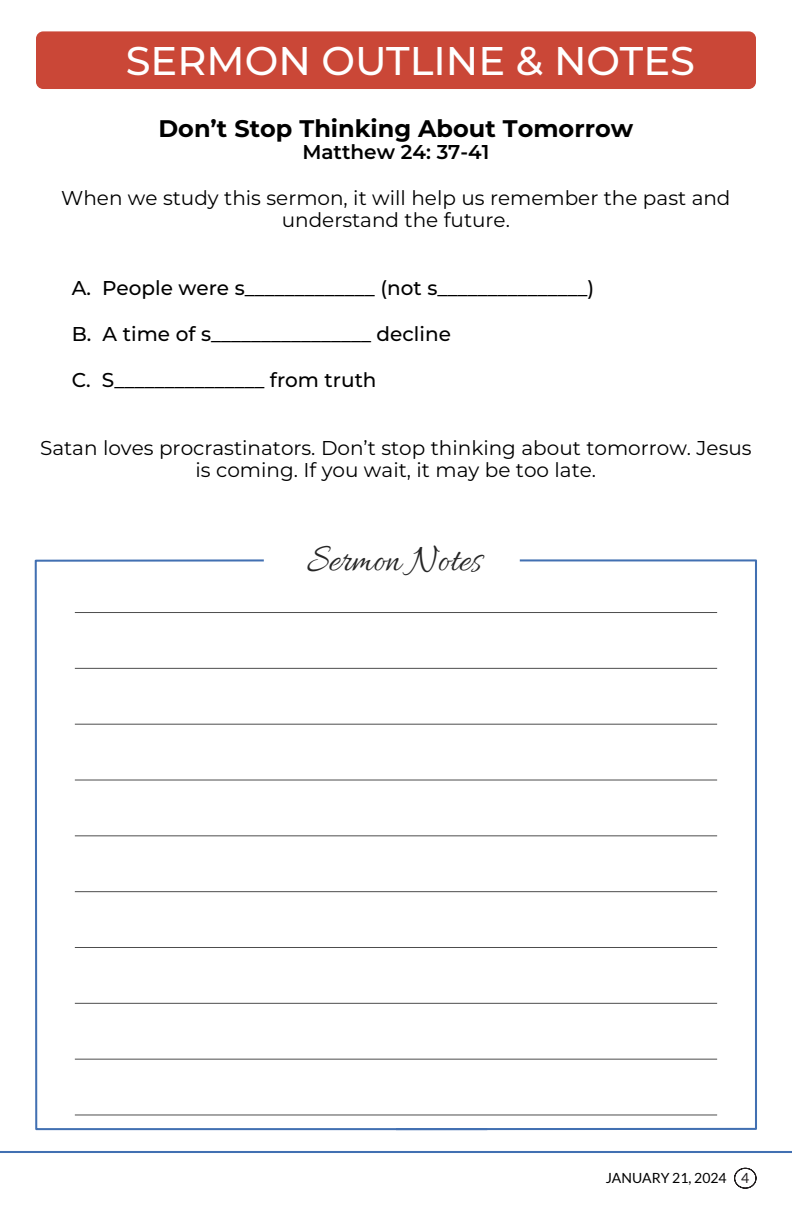
<style>
.page{position:relative;width:792px;height:1224px;background:#fff}
.page>*{position:absolute;margin:0;border:0;box-sizing:border-box;transform-origin:0 0}
.t1{font:40.6px "Allura";color:#262626;scale:.9 1}
.t2{font:500 40px "Montserrat";color:#fff}
.t3{font:700 24px "Montserrat";color:#000}
.t4{font:20px/22px "Montserrat";color:#000;text-align:center}
.t5{font:500 20px "Montserrat";color:#000}
.t6{font:600 20px "Montserrat";color:#000}
.t7{font:14px "Lato";color:#000}
.s1{color:#231f20}
</style>
<div class="page">
<svg style="left:734px;top:1167px;width:23px;height:22px"></svg>
<hr style="left:0;top:1151px;width:792px;height:2px;background:#4270b2">
<div style="left:36px;top:31px;width:720px;height:58px;background:#ca4737;border-radius:7px"></div>
<svg style="left:34px;top:559px;width:360px;height:572px"></svg>
<svg style="left:394px;top:559px;width:363px;height:572px"></svg>
<h2 class="t2" style="left:126px;top:36px;width:571px">SERMON OUTLINE &amp; NOTES</h2>
<p class="t3" style="left:158px;top:114px;width:476px">Don’t Stop Thinking About Tomorrow</p>
<p class="t6" style="left:302px;top:140px;width:188px">Matthew 24: 37-41</p>
<p class="t4" style="left:61px;top:187px;width:671px">When we study this sermon, it will help us remember the past and understand the future.</p>
<p class="t5" style="left:72px;top:276px;width:524px">A. People were s_____________ (not s_______________)</p>
<p class="t5" style="left:72px;top:322px;width:381px">B. A time of s________________ decline</p>
<p class="t5" style="left:72px;top:368px;width:306px">C. S_______________ from truth</p>
<p class="t4" style="left:40px;top:437px;width:713px">Satan loves procrastinators. Don’t stop thinking about tomorrow. Jesus is coming. If you wait, it may be too late.</p>
<h1 class="t1" style="left:307px;top:538px;width:196px">Sermon Notes</h1>
<p class="t7" style="left:606px;top:1172px;width:145px">JANUARY 21, 2024 <span class="s1">4</span></p>
</div>
